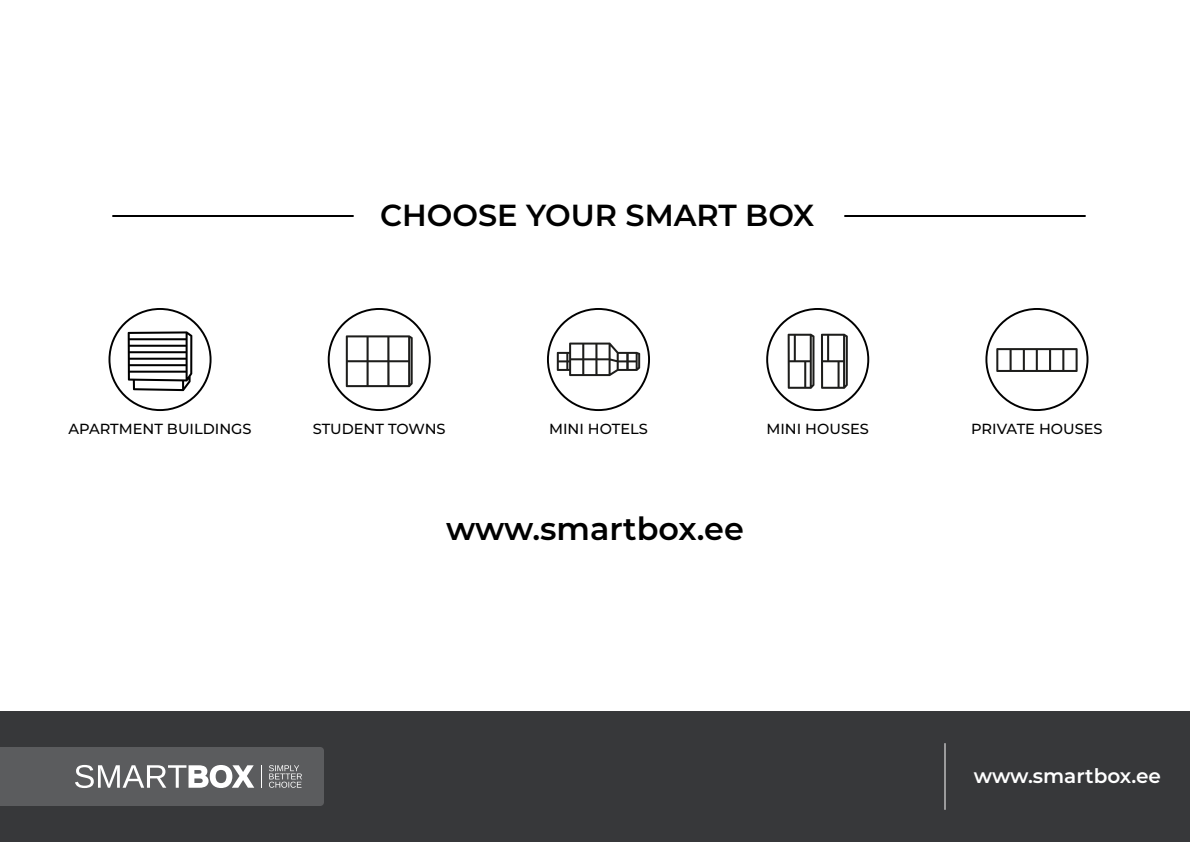
<style>
.page{position:relative;width:1190px;height:842px;background:#fff}
.page>*{position:absolute;margin:0;border:0;box-sizing:border-box;transform-origin:0 0}
.t1{font:600 31.9px "Montserrat";color:#000}
.t2{font:600 30.4px "Montserrat";color:#000}
.t3{font:600 20px "Montserrat";color:#fff}
.t4{font:500 14.6px "Montserrat";color:#000}
</style>
<div class="page">
<svg style="left:985px;top:308px;width:103px;height:103px"></svg>
<svg style="left:766px;top:308px;width:103px;height:103px"></svg>
<svg style="left:547px;top:308px;width:103px;height:103px"></svg>
<svg style="left:328px;top:308px;width:103px;height:103px"></svg>
<svg style="left:109px;top:308px;width:103px;height:103px"></svg>
<hr style="left:845px;top:215px;width:240px;height:2px;background:#000">
<hr style="left:113px;top:215px;width:240px;height:2px;background:#000">
<div style="left:0;top:711px;width:1190px;height:131px;background:#37383a"></div>
<hr style="left:944px;top:744px;width:2px;height:66px;background:#fff">
<svg style="left:0;top:747px;width:324px;height:59px;background:#6a6b6d"></svg>
<h2 class="t2" style="left:380px;top:194px;width:436px">CHOOSE YOUR SMART BOX</h2>
<p class="t4" style="left:68px;top:419px;width:185px">APARTMENT BUILDINGS</p>
<p class="t4" style="left:313px;top:419px;width:134px">STUDENT TOWNS</p>
<p class="t4" style="left:549px;top:419px;width:100px">MINI HOTELS</p>
<p class="t4" style="left:766px;top:419px;width:104px">MINI HOUSES</p>
<p class="t4" style="left:971px;top:419px;width:133px">PRIVATE HOUSES</p>
<h1 class="t1" style="left:446px;top:506px;width:299px">www.smartbox.ee</h1>
<h3 class="t3" style="left:974px;top:761px;width:189px">www.smartbox.ee</h3>
</div>
